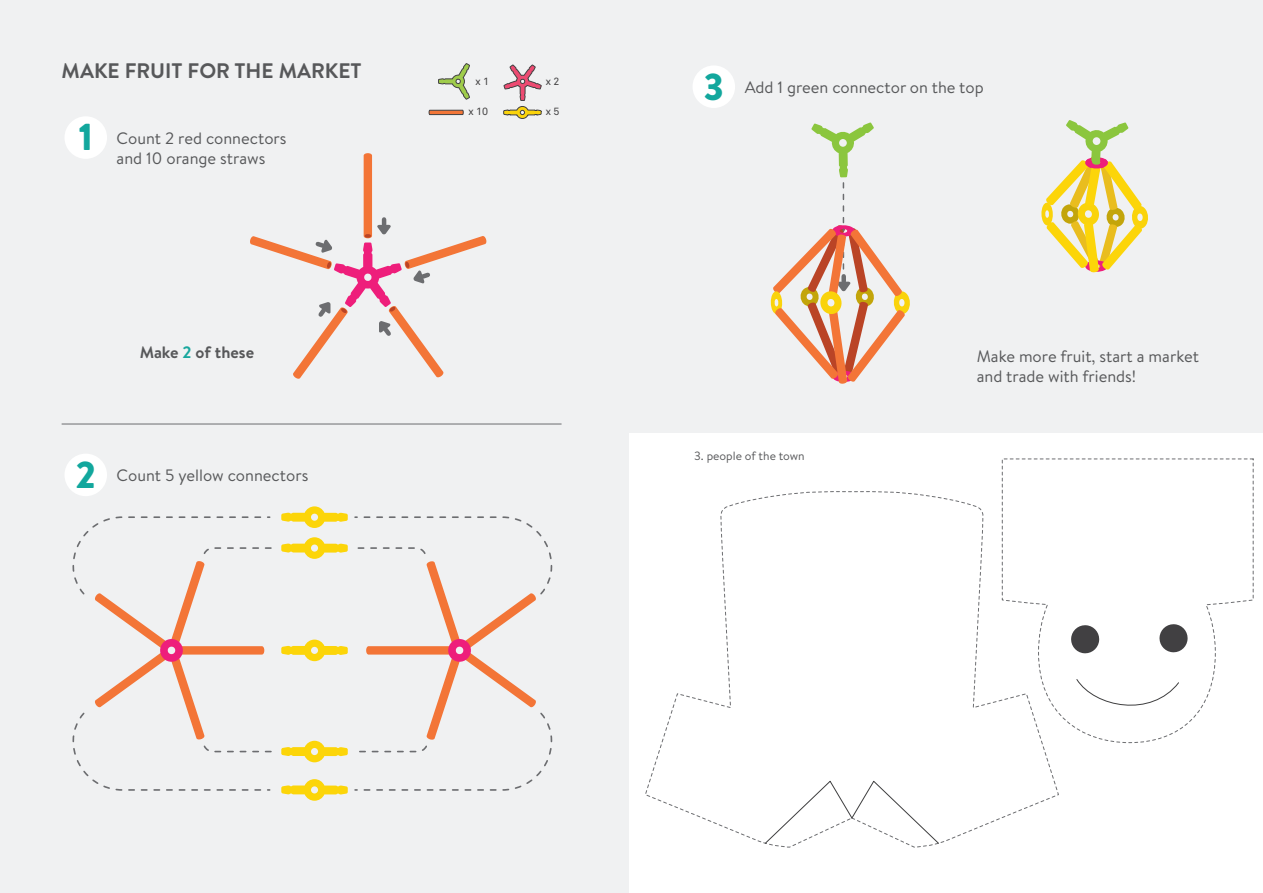
<style>
.page{position:relative;width:1263px;height:893px;background:#f0f1f2}
.page>*{position:absolute;margin:0;border:0;box-sizing:border-box;transform-origin:0 0}
.t1{font:900 37.5px "Brandon Text";color:#12a79d}
.t2{font:700 21px "Brandon Text";color:#57585a}
.t3{font:16.5px/19.8px "Brandon Text";color:#57585a}
.t4{font:700 16.5px "Brandon Text";color:#57585a}
.t5{font:12px "Brandon Text";color:#57585a}
.t6{font:10.5px "Akkurat Std";color:#424142}
.s1{color:#18a79d}
</style>
<div class="page">
<div style="left:629px;top:433px;width:634px;height:460px;background:#fff"></div>
<svg style="left:645px;top:491px;width:414px;height:357px"></svg>
<svg style="left:764px;top:780px;width:175px;height:64px"></svg>
<svg style="left:1001px;top:458px;width:253px;height:285px"></svg>
<svg style="left:1076px;top:678px;width:103px;height:40px"></svg>
<svg style="left:1159px;top:623px;width:29px;height:30px"></svg>
<svg style="left:1070px;top:624px;width:30px;height:30px"></svg>
<div style="left:65px;top:116px;width:42px;height:43px;background:#fff;border-radius:50%"></div>
<div style="left:692px;top:65px;width:43px;height:43px;background:#fff;border-radius:50%"></div>
<div style="left:65px;top:454px;width:42px;height:42px;background:#fff;border-radius:50%"></div>
<svg style="left:72px;top:506px;width:481px;height:295px"></svg>
<hr style="left:62px;top:424px;width:499px;height:1px;background:#6c6d70">
<svg style="left:770px;top:183px;width:140px;height:201px"></svg>
<svg style="left:1041px;top:120px;width:107px;height:153px"></svg>
<svg style="left:250px;top:153px;width:237px;height:226px"></svg>
<svg style="left:811px;top:122px;width:63px;height:55px"></svg>
<svg style="left:503px;top:64px;width:39px;height:55px"></svg>
<svg style="left:429px;top:110px;width:35px;height:5px"></svg>
<svg style="left:438px;top:63px;width:32px;height:37px"></svg>
<p class="t2" style="left:62px;top:57px;width:301px">MAKE FRUIT FOR THE MARKET</p>
<h1 class="t1" style="left:78px;top:111px;width:16px">1</h1>
<p class="t3" style="left:117px;top:128px;width:171px">Count 2 red connectors and 10 orange straws</p>
<p class="t4" style="left:140px;top:341px;width:116px">Make <span class="s1">2</span> of these</p>
<h1 class="t1" style="left:75px;top:448px;width:22px">2</h1>
<p class="t3" style="left:117px;top:465px;width:193px">Count 5 yellow connectors</p>
<p class="t6" style="left:475px;top:75px;width:15px">x 1</p>
<p class="t6" style="left:468px;top:105px;width:21px">x 10</p>
<p class="t6" style="left:546px;top:75px;width:15px">x 2</p>
<p class="t6" style="left:546px;top:105px;width:15px">x 5</p>
<h1 class="t1" style="left:703px;top:60px;width:22px">3</h1>
<p class="t3" style="left:745px;top:77px;width:241px">Add 1 green connector on the top</p>
<p class="t3" style="left:977px;top:346px;width:224px">Make more fruit, start a market and trade with friends!</p>
<p class="t5" style="left:694px;top:448px;width:112px">3. people of the town</p>
</div>
